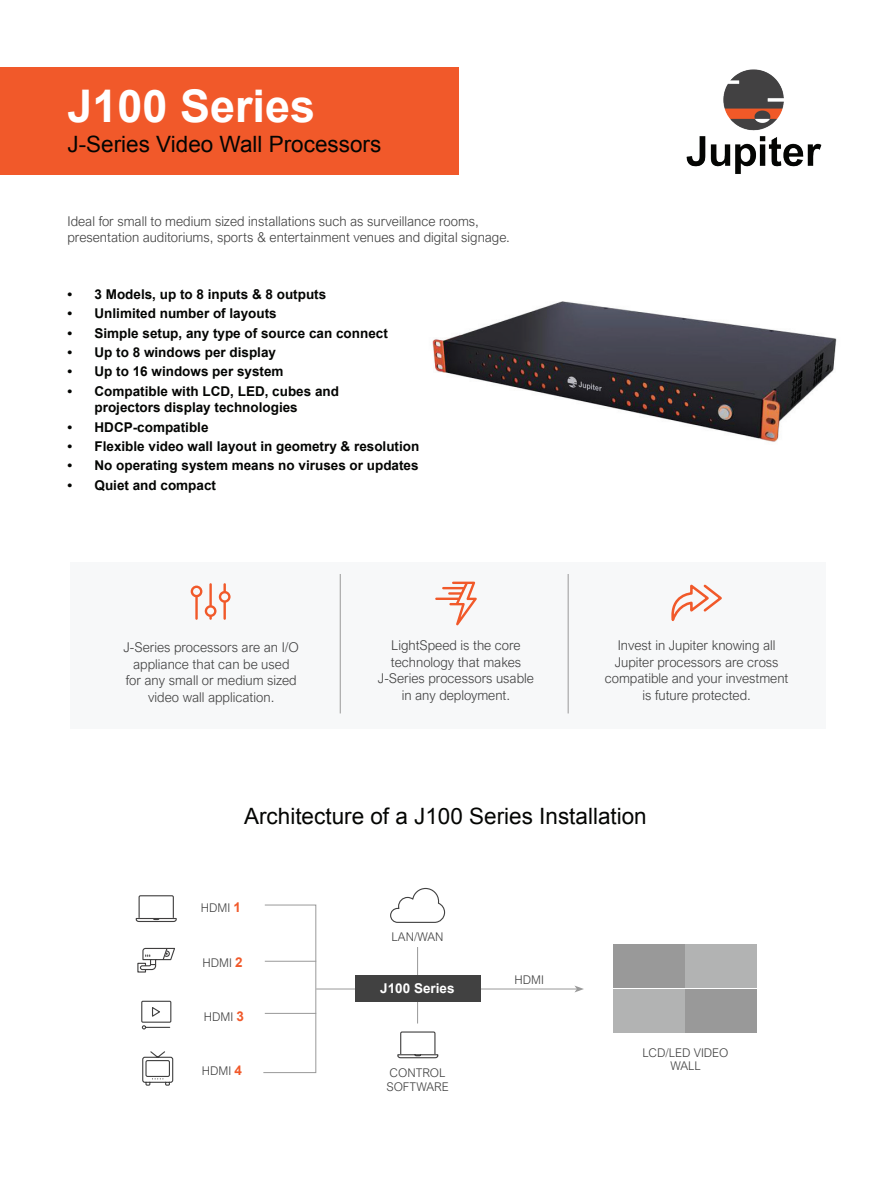
<style>
.page{position:relative;width:891px;height:1188px;background:#fff}
.page>*{position:absolute;margin:0;border:0;box-sizing:border-box;transform-origin:0 0}
.t1{font:700 45px "Arial";color:#fff}
.t2{font:22.5px "Arial";color:#040503}
.t3{font:300 13.5px/16.5px "Arial Nova";color:#414141;text-align:center}
.t4{font:700 13.5px/16.2px "Arial";color:#040503}
.t5{font:700 13.5px "Arial";color:#fff}
.t6{font:300 12px/13.5px "Arial Nova";color:#414141;text-align:center}
.s1{font-family:"Arial";font-weight:700;font-size:13.5px;color:#f1592a}
</style>
<div class="page">
<img style="left:686px;top:69px;width:136px;height:105px">
<div style="left:70px;top:562px;width:756px;height:167px;background:#f7f8f9"></div>
<img style="left:432px;top:301px;width:405px;height:141px">
<div style="left:0;top:68px;width:459px;height:108px;background:#f1592a"></div>
<hr style="left:316px;top:989px;width:261px;height:1px;background:#999">
<svg style="left:574px;top:986px;width:10px;height:6px"></svg>
<hr style="left:417px;top:947px;width:1px;height:77px;background:#999">
<div style="left:355px;top:975px;width:125px;height:27px;background:#414141"></div>
<div style="left:686px;top:989px;width:71px;height:44px;background:#999"></div>
<div style="left:686px;top:944px;width:71px;height:44px;background:#b2b3b3"></div>
<div style="left:613px;top:989px;width:71px;height:44px;background:#b2b3b3"></div>
<div style="left:613px;top:944px;width:71px;height:44px;background:#999"></div>
<svg style="left:390px;top:887px;width:56px;height:36px"></svg>
<svg style="left:263px;top:904px;width:54px;height:169px"></svg>
<hr style="left:265px;top:961px;width:51px;height:1px;background:#999">
<hr style="left:265px;top:1013px;width:51px;height:1px;background:#999">
<svg style="left:135px;top:895px;width:42px;height:27px"></svg>
<svg style="left:141px;top:1000px;width:31px;height:30px"></svg>
<svg style="left:137px;top:947px;width:38px;height:26px"></svg>
<svg style="left:397px;top:1031px;width:42px;height:28px"></svg>
<svg style="left:142px;top:1051px;width:32px;height:35px"></svg>
<svg style="left:191px;top:583px;width:40px;height:37px"></svg>
<hr style="left:340px;top:574px;width:1px;height:139px;background:#999">
<hr style="left:568px;top:574px;width:1px;height:139px;background:#999">
<svg style="left:435px;top:582px;width:42px;height:43px"></svg>
<svg style="left:671px;top:584px;width:51px;height:37px"></svg>
<h1 class="t1" style="left:68px;top:76px;width:249px">J100 Series</h1>
<h2 class="t2" style="left:68px;top:129px;width:315px">J-Series Video Wall Processors</h2>
<p class="t3" style="left:68px;top:213px;width:444px;text-align:left">Ideal for small to medium sized installations such as surveillance rooms, presentation auditoriums, sports &amp; entertainment venues and digital signage.</p>
<p class="t4" style="left:68px;top:286px;width:260px">• 3 Models, up to 8 inputs &amp; 8 outputs</p>
<p class="t4" style="left:68px;top:306px;width:211px">• Unlimited number of layouts</p>
<p class="t4" style="left:68px;top:325px;width:322px">• Simple setup, any type of source can connect</p>
<p class="t4" style="left:68px;top:345px;width:210px">• Up to 8 windows per display</p>
<p class="t4" style="left:68px;top:364px;width:218px">• Up to 16 windows per system</p>
<p class="t4" style="left:95px;top:384px;width:246px;text-indent:-27px">• Compatible with LCD, LED, cubes and projectors display technologies</p>
<p class="t4" style="left:68px;top:419px;width:143px">• HDCP-compatible</p>
<p class="t4" style="left:68px;top:439px;width:353px">• Flexible video wall layout in geometry &amp; resolution</p>
<p class="t4" style="left:68px;top:458px;width:353px">• No operating system means no viruses or updates</p>
<p class="t4" style="left:68px;top:477px;width:150px">• Quiet and compact</p>
<p class="t3" style="left:123px;top:639px;width:177px">J-Series processors are an I/O appliance that can be used<br>for any small or medium sized video wall application.</p>
<p class="t3" style="left:378px;top:637px;width:158px">LightSpeed is the core technology that makes<br>J-Series processors usable in any deployment.</p>
<p class="t3" style="left:605px;top:637px;width:185px">Invest in Jupiter knowing all<br>Jupiter processors are cross compatible and your investment is future protected.</p>
<h2 class="t2" style="left:244px;top:801px;width:404px">Architecture of a J100 Series Installation</h2>
<p class="t6" style="left:201px;top:901px;width:42px">HDMI <span class="s1">1</span></p>
<p class="t6" style="left:202px;top:956px;width:42px">HDMI <span class="s1">2</span></p>
<p class="t6" style="left:204px;top:1010px;width:42px">HDMI <span class="s1">3</span></p>
<p class="t6" style="left:202px;top:1064px;width:42px">HDMI <span class="s1">4</span></p>
<p class="t6" style="left:392px;top:930px;width:53px">LAN/WAN</p>
<p class="t5" style="left:380px;top:979px;width:76px">J100 Series</p>
<p class="t6" style="left:386px;top:1066px;width:64px;text-align:left">CONTROL<br>SOFTWARE</p>
<p class="t6" style="left:514px;top:973px;width:31px">HDMI</p>
<p class="t6" style="left:643px;top:1046px;width:87px">LCD/LED VIDEO<br>WALL</p>
</div>
